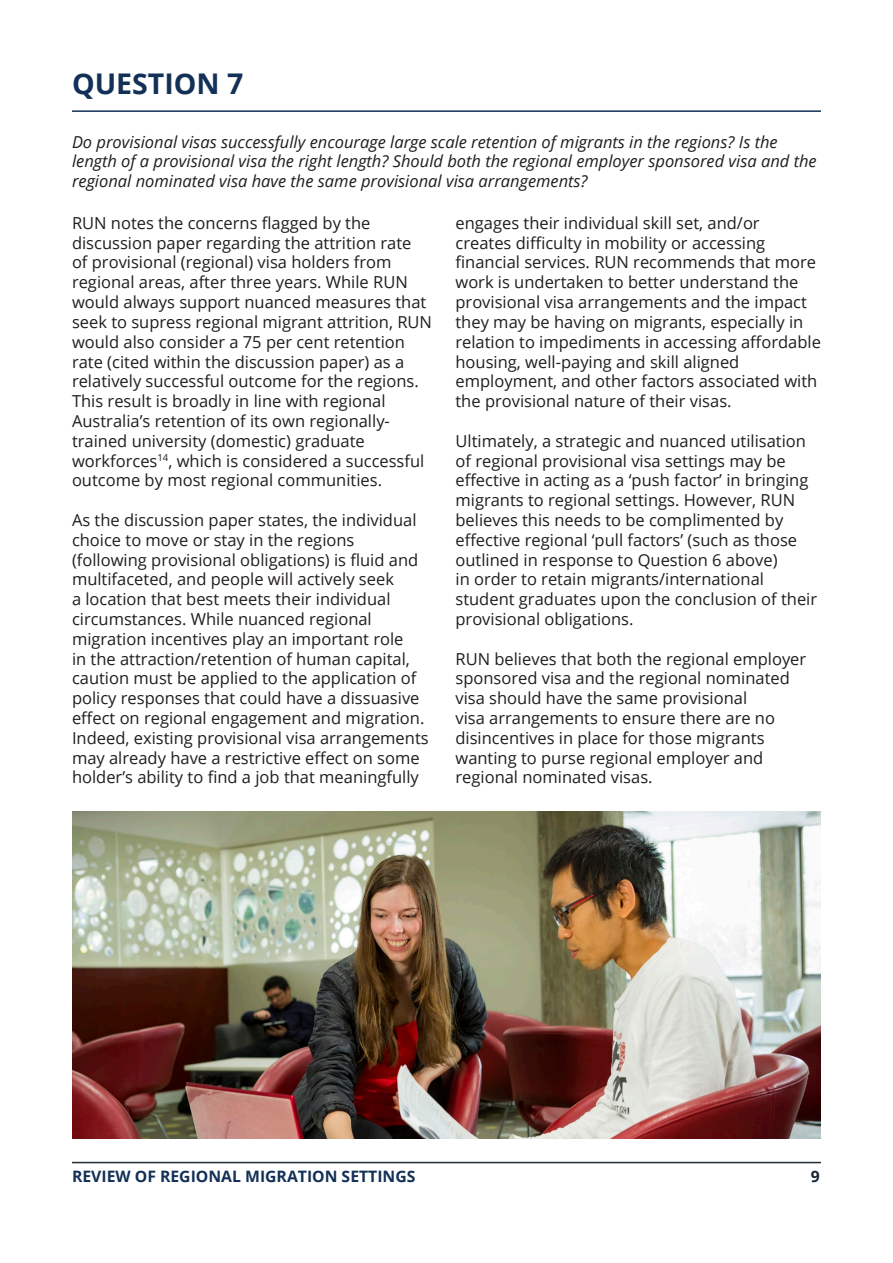
<style>
.page{position:relative;width:893px;height:1263px;background:#fff}
.page>*{position:absolute;margin:0;border:0;box-sizing:border-box;transform-origin:0 0}
.TOC_1{font:700 28.5px "Open Sans";color:#133056}
.RUN_Body{font:16.5px/19.8px "Open Sans";color:#211d1e}
.RUN_Body-2{font:italic 16.5px/19.8px "Open Sans";color:#211d1e}
.t1{font:700 15.75px "Open Sans";color:#133056}
.t2{font:700 15.75px "Open Sans";color:#1a2534}
</style>
<div class="page">
<hr style="left:72px;top:1162px;width:749px;height:1px;background:#212c37">
<hr style="left:72px;top:110px;width:749px;height:2px;background:#133056">
<img style="left:72px;top:811px;width:749px;height:327px">
<p class="TOC_1" style="left:72px;top:63px;width:173px">QUESTION 7</p>
<p class="RUN_Body-2" style="left:72px;top:131px;width:746px">Do provisional visas successfully encourage large scale retention of migrants in the regions? Is the length of a provisional visa the right length? Should both the regional employer sponsored visa and the regional nominated visa have the same provisional visa arrangements?</p>
<p class="RUN_Body" style="left:72px;top:213px;width:362px">RUN notes the concerns flagged by the discussion paper regarding the attrition rate<br>of provisional (regional) visa holders from regional areas, after three years. While RUN would always support nuanced measures that seek to supress regional migrant attrition, RUN would also consider a 75 per cent retention rate (cited within the discussion paper) as a relatively successful outcome for the regions.<br>This result is broadly in line with regional Australia’s retention of its own regionally&shy;trained university (domestic) graduate workforces<sup>14</sup>, which is considered a successful outcome by most regional communities.</p>
<p class="RUN_Body" style="left:72px;top:510px;width:358px">As the discussion paper states, the individual choice to move or stay in the regions (following provisional obligations) is fluid and multifaceted, and people will actively seek<br>a location that best meets their individual circumstances. While nuanced regional migration incentives play an important role<br>in the attraction/retention of human capital, caution must be applied to the application of policy responses that could have a dissuasive effect on regional engagement and migration.<br>Indeed, existing provisional visa arrangements may already have a restrictive effect on some holder’s ability to find a job that meaningfully</p>
<p class="RUN_Body" style="left:455px;top:213px;width:367px">engages their individual skill set, and/or<br>creates difficulty in mobility or accessing financial services. RUN recommends that more work is undertaken to better understand the provisional visa arrangements and the impact they may be having on migrants, especially in relation to impediments in accessing affordable housing, well-paying and skill aligned employment, and other factors associated with the provisional nature of their visas.</p>
<p class="RUN_Body" style="left:455px;top:430px;width:363px">Ultimately, a strategic and nuanced utilisation of regional provisional visa settings may be effective in acting as a ‘push factor’ in bringing migrants to regional settings. However, RUN believes this needs to be complimented by effective regional ‘pull factors’ (such as those outlined in response to Question 6 above)<br>in order to retain migrants/international student graduates upon the conclusion of their provisional obligations.</p>
<p class="RUN_Body" style="left:455px;top:648px;width:352px">RUN believes that both the regional employer sponsored visa and the regional nominated visa should have the same provisional<br>visa arrangements to ensure there are no disincentives in place for those migrants wanting to purse regional employer and regional nominated visas.</p>
<p class="t1" style="left:72px;top:1165px;width:345px">REVIEW OF REGIONAL MIGRATION SETTINGS</p>
<p class="t2" style="left:811px;top:1165px;width:10px">9</p>
</div>
